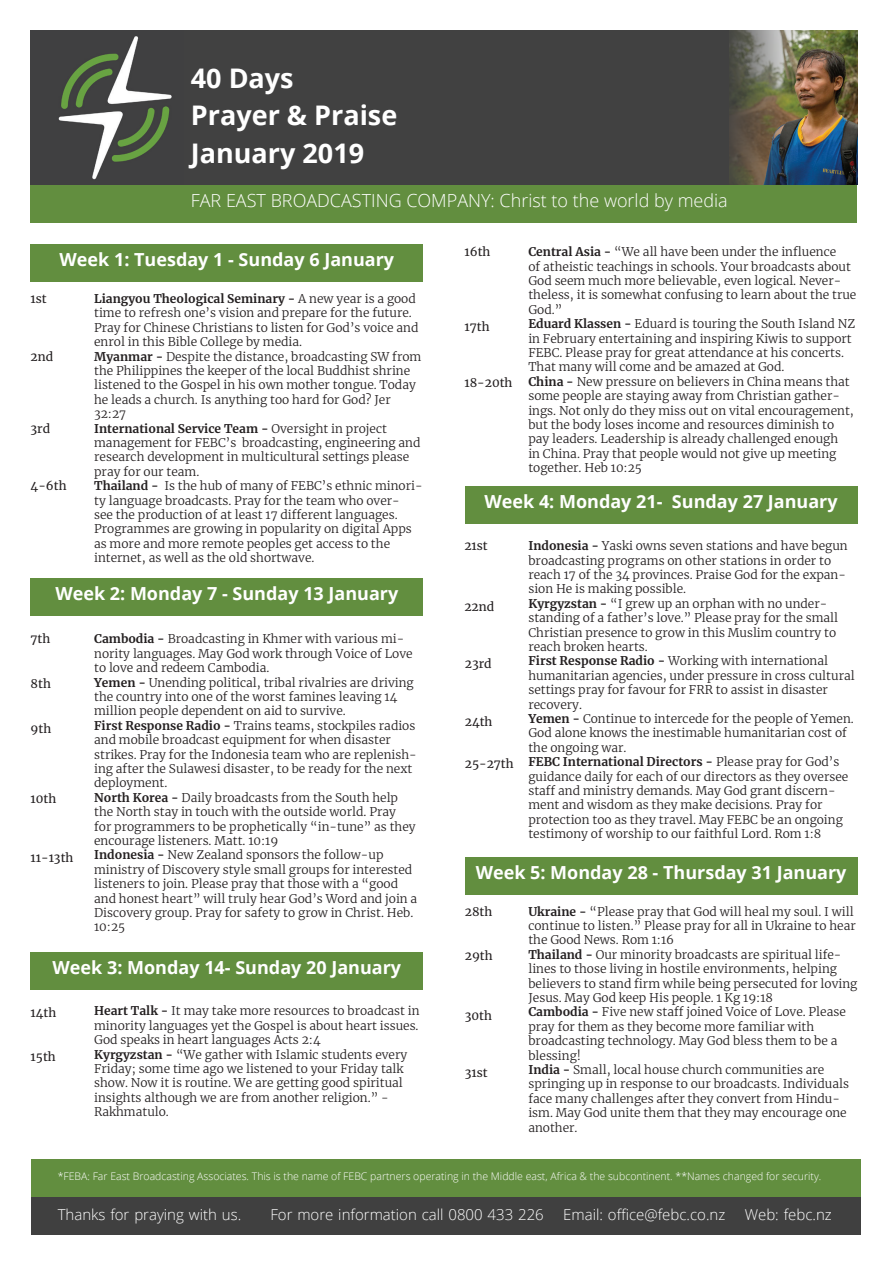
<style>
.page{position:relative;width:893px;height:1263px;background:#fff}
.page>*{position:absolute;margin:0;border:0;box-sizing:border-box;transform-origin:0 0}
.t1{font:700 27px/37.8px "Open Sans";color:#fff}
.t2{font:700 18px "Open Sans";color:#fff}
.t3{font:300 18px "Open Sans";color:#fff}
.t4{font:300 15px "Open Sans";color:#fff}
.t5{font:300 12px/14.4px "Merriweather";color:#231f20}
.t6{font:12px "Merriweather";color:#231f20}
.t7{font:300 10.5px "Open Sans";color:#fff}
.s1{font-weight:700}
</style>
<div class="page">
<img style="left:31px;top:30px;width:153px;height:155px">
<div style="left:184px;top:30px;width:655px;height:155px;background:#414141"></div>
<div style="left:31px;top:185px;width:826px;height:38px;background:#628e3f"></div>
<div style="left:31px;top:244px;width:392px;height:38px;background:#628e3f"></div>
<div style="left:31px;top:1196px;width:829px;height:38px;background:#404040"></div>
<div style="left:31px;top:1158px;width:829px;height:38px;background:#628e3f"></div>
<img style="left:729px;top:30px;width:128px;height:155px">
<div style="left:31px;top:578px;width:392px;height:38px;background:#628e3f"></div>
<div style="left:31px;top:951px;width:392px;height:38px;background:#628e3f"></div>
<div style="left:465px;top:486px;width:392px;height:38px;background:#628e3f"></div>
<div style="left:465px;top:857px;width:392px;height:38px;background:#628e3f"></div>
<h1 class="t1" style="left:191px;top:58px;width:208px">40 Days<br>Prayer &amp; Praise<br>January 2019</h1>
<h2 class="t3" style="left:191px;top:188px;width:538px">FAR EAST BROADCASTING COMPANY: Christ to the world by media</h2>
<h2 class="t2" style="left:60px;top:247px;width:336px">Week 1: Tuesday 1 - Sunday 6 January</h2>
<p class="t6" style="left:31px;top:290px;width:18px">1st</p>
<p class="t6" style="left:31px;top:348px;width:24px">2nd</p>
<p class="t6" style="left:31px;top:420px;width:21px">3rd</p>
<p class="t6" style="left:31px;top:477px;width:38px">4-6th</p>
<p class="t5" style="left:94px;top:291px;width:330px"><span class="s1">Liangyou Theological Seminary -</span> A new year is a good time to refresh one’s vision and prepare for the future.<br>Pray for Chinese Christians to listen for God’s voice and enrol in this Bible College by media.<br><span class="s1">Myanmar -</span> Despite the distance, broadcasting SW from the Philippines the keeper of the local Buddhist shrine listened to the Gospel in his own mother tongue. Today he leads a church. Is anything too hard for God? Jer 32:27<br><span class="s1">International Service Team -</span> Oversight in project management for FEBC’s broadcasting, engineering and research development in multicultural settings please pray for our team.<br><span class="s1">Thailand -</span> Is the hub of many of FEBC’s ethnic minori&shy;ty language broadcasts. Pray for the team who over-<br>see the production of at least 17 different languages.<br>Programmes are growing in popularity on digital Apps as more and more remote peoples get access to the internet, as well as the old shortwave.</p>
<h2 class="t2" style="left:55px;top:581px;width:344px">Week 2: Monday 7 - Sunday 13 January</h2>
<p class="t5" style="left:94px;top:631px;width:325px"><span class="s1">Cambodia -</span> Broadcasting in Khmer with various mi&shy;nority languages. May God work through Voice of Love to love and redeem Cambodia.<br><span class="s1">Yemen -</span> Unending political, tribal rivalries are driving the country into one of the worst famines leaving 14 million people dependent on aid to survive.<br><span class="s1">First Response Radio -</span> Trains teams, stockpiles radios and mobile broadcast equipment for when disaster strikes. Pray for the Indonesia team who are replenish&shy;ing after the Sulawesi disaster, to be ready for the next deployment.<br><span class="s1">North Korea -</span> Daily broadcasts from the South help the North stay in touch with the outside world. Pray<br>for programmers to be prophetically “in-tune” as they encourage listeners. Matt. 10:19<br><span class="s1">Indonesia -</span> New Zealand sponsors the follow-up ministry of Discovery style small groups for interested listeners to join. Please pray that those with a “good and honest heart” will truly hear God’s Word and join a Discovery group. Pray for safety to grow in Christ. Heb.<br>10:25</p>
<p class="t6" style="left:31px;top:631px;width:21px">7th</p>
<p class="t6" style="left:31px;top:676px;width:22px">8th</p>
<p class="t6" style="left:31px;top:720px;width:22px">9th</p>
<p class="t6" style="left:31px;top:791px;width:27px">10th</p>
<p class="t6" style="left:31px;top:849px;width:44px">11-13th</p>
<h2 class="t2" style="left:53px;top:954px;width:350px">Week 3: Monday 14- Sunday 20 January</h2>
<p class="t5" style="left:94px;top:1003px;width:327px"><span class="s1">Heart Talk -</span> It may take more resources to broadcast in minority languages yet the Gospel is about heart issues.<br>God speaks in heart languages Acts 2:4<br><span class="s1">Kyrgyzstan -</span> “We gather with Islamic students every Friday; some time ago we listened to your Friday talk show. Now it is routine. We are getting good spiritual insights although we are from another religion.” - Rakhmatulo.</p>
<p class="t6" style="left:31px;top:1005px;width:27px">14th</p>
<p class="t6" style="left:31px;top:1049px;width:27px">15th</p>
<p class="t6" style="left:464px;top:244px;width:28px">16th</p>
<p class="t6" style="left:464px;top:319px;width:27px">17th</p>
<p class="t6" style="left:464px;top:375px;width:50px">18-20th</p>
<p class="t5" style="left:528px;top:244px;width:329px"><span class="s1">Central Asia -</span> “We all have been under the influence<br>of atheistic teachings in schools. Your broadcasts about God seem much more believable, even logical. Never&shy;theless, it is somewhat confusing to learn about the true God.”<br><span class="s1">Eduard Klassen -</span> Eduard is touring the South Island NZ in February entertaining and inspiring Kiwis to support FEBC. Please pray for great attendance at his concerts.<br>That many will come and be amazed at God.<br><span class="s1">China -</span> New pressure on believers in China means that some people are staying away from Christian gather&shy;ings. Not only do they miss out on vital encouragement, but the body loses income and resources diminish to pay leaders. Leadership is already challenged enough<br>in China. Pray that people would not give up meeting together. Heb 10:25</p>
<h2 class="t2" style="left:484px;top:489px;width:355px">Week 4: Monday 21- Sunday 27 January</h2>
<p class="t5" style="left:528px;top:538px;width:328px"><span class="s1">Indonesia -</span> Yaski owns seven stations and have begun broadcasting programs on other stations in order to reach 17 of the 34 provinces. Praise God for the expan&shy;sion He is making possible.<br><span class="s1">Kyrgyzstan -</span> “I grew up an orphan with no under&shy;standing of a father’s love.” Please pray for the small Christian presence to grow in this Muslim country to reach broken hearts.<br><span class="s1">First Response Radio -</span> Working with international humanitarian agencies, under pressure in cross cultural settings pray for favour for FRR to assist in disaster recovery.<br><span class="s1">Yemen -</span> Continue to intercede for the people of Yemen.<br>God alone knows the inestimable humanitarian cost of the ongoing war.<br><span class="s1">FEBC International Directors -</span> Please pray for God’s guidance daily for each of our directors as they oversee staff and ministry demands. May God grant discern&shy;ment and wisdom as they make decisions. Pray for protection too as they travel. May FEBC be an ongoing testimony of worship to our faithful Lord. Rom 1:8</p>
<p class="t6" style="left:464px;top:537px;width:25px">21st</p>
<p class="t6" style="left:464px;top:598px;width:31px">22nd</p>
<p class="t6" style="left:465px;top:655px;width:28px">23rd</p>
<p class="t6" style="left:465px;top:713px;width:29px">24th</p>
<p class="t6" style="left:465px;top:755px;width:50px">25-27th</p>
<h2 class="t2" style="left:476px;top:860px;width:372px">Week 5: Monday 28 - Thursday 31 January</h2>
<p class="t5" style="left:528px;top:904px;width:330px"><span class="s1">Ukraine -</span> “Please pray that God will heal my soul. I will continue to listen.” Please pray for all in Ukraine to hear the Good News. Rom 1:16<br><span class="s1">Thailand -</span> Our minority broadcasts are spiritual life&shy;lines to those living in hostile environments, helping believers to stand firm while being persecuted for loving Jesus. May God keep His people. 1 Kg 19:18<br><span class="s1">Cambodia -</span> Five new staff joined Voice of Love. Please pray for them as they become more familiar with broadcasting technology. May God bless them to be a blessing!<br><span class="s1">India -</span> Small, local house church communities are springing up in response to our broadcasts. Individuals face many challenges after they convert from Hindu&shy;ism. May God unite them that they may encourage one another.</p>
<p class="t6" style="left:465px;top:903px;width:29px">28th</p>
<p class="t6" style="left:465px;top:947px;width:29px">29th</p>
<p class="t6" style="left:465px;top:1007px;width:29px">30th</p>
<p class="t6" style="left:465px;top:1064px;width:24px">31st</p>
<p class="t7" style="left:58px;top:1169px;width:765px">*FEBA: Far East Broadcasting Associates. This is the name of FEBC partners operating in the Middle east, Africa &amp; the subcontinent. **Names changed for security.</p>
<p class="t4" style="left:58px;top:1204px;width:185px">Thanks for praying with us.</p>
<p class="t4" style="left:270px;top:1204px;width:275px">For more information call 0800 433 226</p>
<p class="t4" style="left:563px;top:1204px;width:164px">Email: office@febc.co.nz</p>
<p class="t4" style="left:745px;top:1204px;width:89px">Web: febc.nz</p>
</div>
